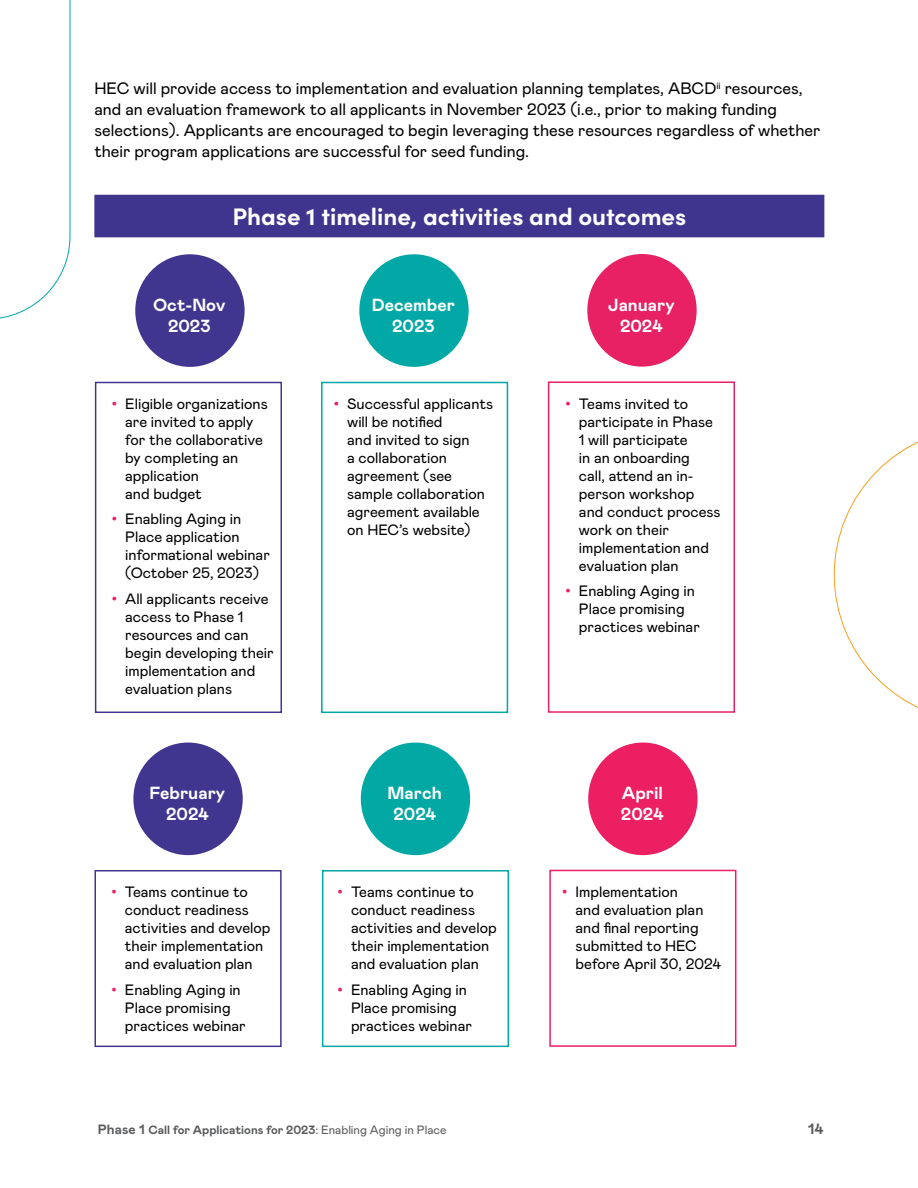
<style>
.page{position:relative;width:918px;height:1188px;background:#fff}
.page>*{position:absolute;margin:0;border:0;box-sizing:border-box;transform-origin:0 0}
.H2{font:700 24px "Sofia Pro";color:#fff}
.t1{font:700 17.55px/21px "Mabry Pro";color:#fff;text-align:center}
.Body_Regular_11_14_Black{font:16.5px/21px "Mabry Pro";color:#000}
.t2{font:15px/18px "Mabry Pro";color:#000}
.t3{font:700 15px "Mabry Pro";color:#58595b}
.t4{font:700 12px "Mabry Pro";color:#58595b}
.s1{font-family:"Arial";color:#ed1f63}
.s2{font-size:13.5px}
.s3{font-weight:400}
</style>
<div class="page">
<svg style="left:834px;top:441px;width:84px;height:267px"></svg>
<svg style="left:0;top:0;width:71px;height:319px"></svg>
<div style="left:95px;top:195px;width:729px;height:42px;background:#3f358f"></div>
<div style="left:135px;top:254px;width:110px;height:113px;background:#40368f;border-radius:50%"></div>
<div style="left:95px;top:382px;width:187px;height:331px;border:2px solid #40368f"></div>
<div style="left:359px;top:254px;width:110px;height:113px;background:#02a8a5;border-radius:50%"></div>
<div style="left:321px;top:382px;width:187px;height:331px;border:2px solid #00a8a4"></div>
<div style="left:587px;top:254px;width:110px;height:113px;background:#e82064;border-radius:50%"></div>
<div style="left:548px;top:381px;width:187px;height:332px;background:#fff;border:2px solid #e82064"></div>
<div style="left:322px;top:870px;width:187px;height:177px;border:2px solid #02a8a4"></div>
<div style="left:133px;top:743px;width:110px;height:112px;background:#40368f;border-radius:50%"></div>
<div style="left:94px;top:870px;width:188px;height:177px;border:2px solid #40368f"></div>
<div style="left:361px;top:743px;width:109px;height:112px;background:#02a8a4;border-radius:50%"></div>
<div style="left:588px;top:743px;width:110px;height:112px;background:#ed1f63;border-radius:50%"></div>
<div style="left:549px;top:870px;width:187px;height:177px;background:#fff;border:2px solid #ed1f63"></div>
<p class="Body_Regular_11_14_Black" style="left:94px;top:77px;width:727px">HEC will provide access to implementation and evaluation planning templates, ABCD<sup>ii</sup> resources, and an evaluation framework to all applicants in November 2023 (i.e., prior to making funding selections). Applicants are encouraged to begin leveraging these resources regardless of whether their program applications are successful for seed funding.</p>
<p class="H2" style="left:232px;top:199px;width:455px">Phase 1 timeline, activities and outcomes</p>
<p class="t1" style="left:153px;top:294px;width:74px">Oct-Nov<br>2023</p>
<p class="t1" style="left:372px;top:294px;width:85px">December<br>2023</p>
<p class="t1" style="left:608px;top:293px;width:68px">January<br>2024</p>
<p class="t2" style="left:125px;top:394px;width:144px;text-indent:-14px"><span class="s1">•</span> Eligible organizations are invited to apply for the collaborative by completing an application<br>and budget</p>
<p class="t2" style="left:125px;top:509px;width:146px;text-indent:-14px"><span class="s1">•</span> Enabling Aging in<br>Place application informational webinar (October 25, 2023)</p>
<p class="t2" style="left:125px;top:589px;width:150px;text-indent:-14px"><span class="s1">•</span> All applicants receive access to Phase 1 resources and can begin developing their implementation and evaluation plans</p>
<p class="t1" style="left:150px;top:782px;width:77px">February<br>2024</p>
<p class="t2" style="left:125px;top:882px;width:147px;text-indent:-14px"><span class="s1">•</span> Teams continue to conduct readiness activities and develop their implementation and evaluation plan</p>
<p class="t2" style="left:125px;top:980px;width:123px;text-indent:-14px"><span class="s1">•</span> Enabling Aging in<br>Place promising practices webinar</p>
<p class="t2" style="left:347px;top:394px;width:147px;text-indent:-14px"><span class="s1">•</span> Successful applicants will be notified<br>and invited to sign<br>a collaboration agreement (see sample collaboration agreement available on HEC’s website)</p>
<p class="t1" style="left:388px;top:782px;width:56px">March<br>2024</p>
<p class="t2" style="left:351px;top:882px;width:147px;text-indent:-14px"><span class="s1">•</span> Teams continue to conduct readiness activities and develop their implementation and evaluation plan</p>
<p class="t2" style="left:351px;top:980px;width:123px;text-indent:-14px"><span class="s1">•</span> Enabling Aging in<br>Place promising practices webinar</p>
<p class="t2" style="left:579px;top:394px;width:143px;text-indent:-14px"><span class="s1">•</span> Teams invited to participate in Phase<br>1 will participate<br>in an onboarding<br>call, attend an in&shy;person workshop and conduct process work on their implementation and evaluation plan</p>
<p class="t2" style="left:579px;top:581px;width:123px;text-indent:-14px"><span class="s1">•</span> Enabling Aging in<br>Place promising practices webinar</p>
<p class="t1" style="left:621px;top:782px;width:44px;text-align:left">April<br>2024</p>
<p class="t2" style="left:576px;top:882px;width:147px;text-indent:-14px"><span class="s1">•</span> Implementation<br>and evaluation plan and final reporting submitted to HEC before April 30, 2024</p>
<p class="t4" style="left:98px;top:1121px;width:350px"><span class="s2">Phase 1</span> Call for Applications for 2023<span class="s3">: Enabling Aging in Place</span></p>
<p class="t3" style="left:808px;top:1118px;width:17px">14</p>
</div>
